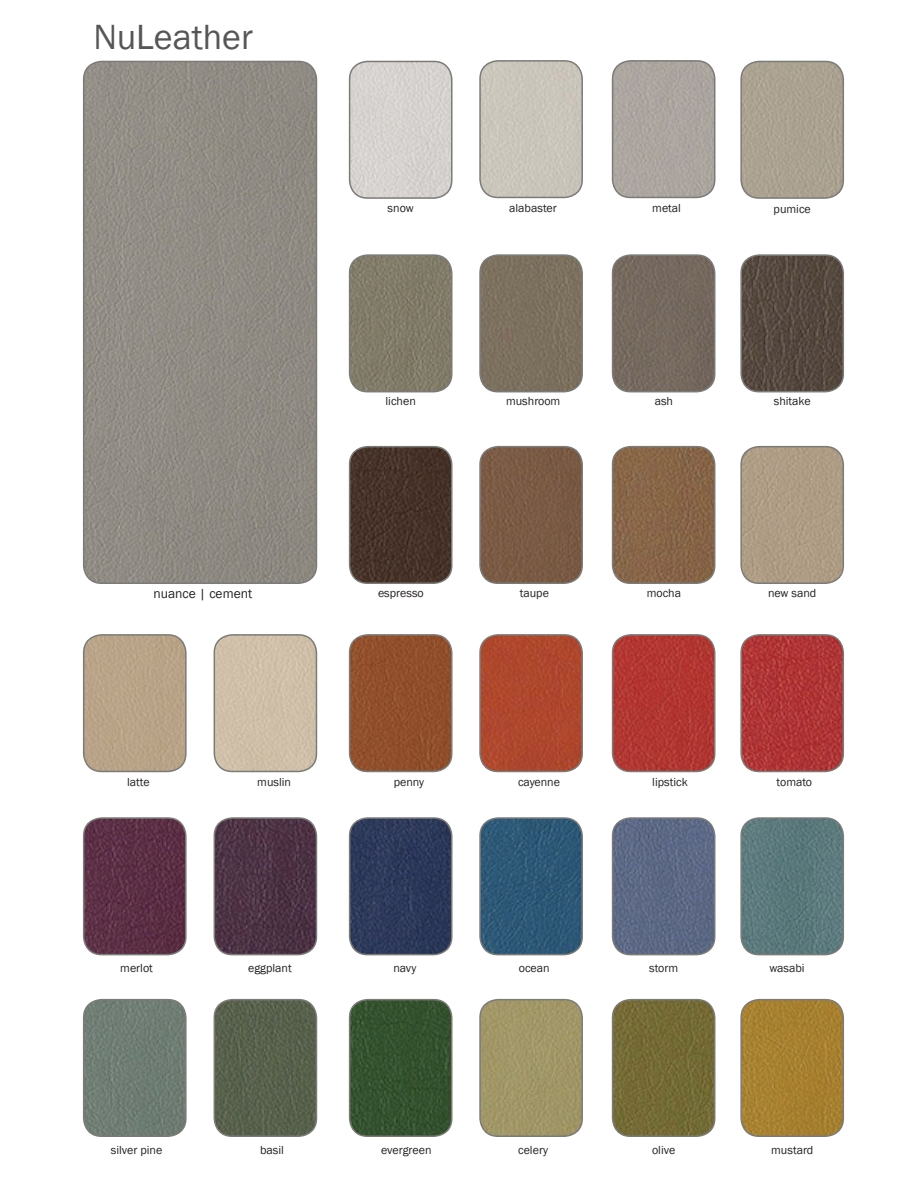
<style>
.page{position:relative;width:918px;height:1188px;background:#fff}
.page>*{position:absolute;margin:0;border:0;box-sizing:border-box;transform-origin:0 0}
.t1{font:36px "Franklin Gothic";color:#555655}
.t2{font:13.5px "Franklin Gothic";color:#231f20}
.t3{font:12px "Franklin Gothic";color:#231f20}
</style>
<div class="page">
<img style="left:84px;top:61px;width:232px;height:522px">
<div style="left:83px;top:61px;width:234px;height:523px;border:2px solid #7b7b78;border-radius:18px"></div>
<img style="left:741px;top:1000px;width:102px;height:136px">
<div style="left:740px;top:999px;width:104px;height:138px;border:2px solid #7b7b78;border-radius:18px"></div>
<div style="left:480px;top:61px;width:102px;height:136px;background:#cac5bb"></div>
<div style="left:479px;top:60px;width:104px;height:138px;border:2px solid #7b7b78;border-radius:18px"></div>
<img style="left:480px;top:1000px;width:102px;height:136px">
<div style="left:479px;top:999px;width:104px;height:138px;border:2px solid #7b7b78;border-radius:18px"></div>
<img style="left:743px;top:818px;width:100px;height:137px">
<div style="left:740px;top:817px;width:104px;height:138px;border:2px solid #7b7b78;border-radius:18px"></div>
<img style="left:613px;top:818px;width:102px;height:137px">
<div style="left:612px;top:817px;width:103px;height:138px;border:2px solid #7b7b78;border-radius:18px"></div>
<img style="left:84px;top:1000px;width:101px;height:136px">
<div style="left:83px;top:999px;width:104px;height:138px;border:2px solid #7b7b78;border-radius:18px"></div>
<img style="left:741px;top:61px;width:102px;height:137px">
<div style="left:740px;top:61px;width:104px;height:138px;border:2px solid #7b7b78;border-radius:18px"></div>
<div style="left:613px;top:61px;width:102px;height:136px;background:#aca5a0"></div>
<div style="left:612px;top:60px;width:103px;height:138px;border:2px solid #7b7b78;border-radius:18px"></div>
<img style="left:613px;top:1000px;width:102px;height:136px">
<div style="left:612px;top:999px;width:103px;height:138px;border:2px solid #7b7b78;border-radius:18px"></div>
<img style="left:214px;top:1000px;width:102px;height:136px">
<div style="left:214px;top:999px;width:103px;height:138px;border:2px solid #7b7b78;border-radius:18px"></div>
<img style="left:480px;top:818px;width:102px;height:137px">
<div style="left:479px;top:817px;width:104px;height:138px;border:2px solid #7b7b78;border-radius:18px"></div>
<img style="left:613px;top:255px;width:102px;height:137px">
<div style="left:612px;top:254px;width:103px;height:138px;border:2px solid #7b7b78;border-radius:18px"></div>
<img style="left:350px;top:61px;width:100px;height:137px">
<div style="left:349px;top:61px;width:104px;height:138px;border:2px solid #7b7b78;border-radius:18px"></div>
<img style="left:480px;top:255px;width:102px;height:137px">
<div style="left:479px;top:254px;width:104px;height:138px;border:2px solid #7b7b78;border-radius:18px"></div>
<img style="left:350px;top:635px;width:102px;height:136px">
<div style="left:349px;top:634px;width:104px;height:138px;border:2px solid #7b7b78;border-radius:18px"></div>
<div style="left:214px;top:635px;width:102px;height:136px;background:#cfbfa8"></div>
<div style="left:214px;top:634px;width:103px;height:138px;border:2px solid #7b7b78;border-radius:18px"></div>
<img style="left:350px;top:257px;width:102px;height:135px">
<div style="left:349px;top:254px;width:104px;height:138px;border:2px solid #7b7b78;border-radius:18px"></div>
<img style="left:480px;top:635px;width:102px;height:136px">
<div style="left:479px;top:634px;width:104px;height:138px;border:2px solid #7b7b78;border-radius:18px"></div>
<img style="left:741px;top:447px;width:102px;height:136px">
<div style="left:740px;top:446px;width:104px;height:138px;border:2px solid #7b7b78;border-radius:18px"></div>
<img style="left:613px;top:447px;width:102px;height:136px">
<div style="left:612px;top:446px;width:103px;height:138px;border:2px solid #7b7b78;border-radius:18px"></div>
<img style="left:613px;top:635px;width:102px;height:136px">
<div style="left:612px;top:634px;width:103px;height:138px;border:2px solid #7b7b78;border-radius:18px"></div>
<div style="left:84px;top:635px;width:102px;height:136px;background:#b9a488"></div>
<div style="left:83px;top:634px;width:104px;height:138px;border:2px solid #7b7b78;border-radius:18px"></div>
<img style="left:480px;top:447px;width:102px;height:136px">
<div style="left:479px;top:446px;width:104px;height:138px;border:2px solid #7b7b78;border-radius:18px"></div>
<img style="left:743px;top:635px;width:100px;height:136px">
<div style="left:740px;top:634px;width:104px;height:138px;border:2px solid #7b7b78;border-radius:18px"></div>
<img style="left:350px;top:1000px;width:100px;height:136px">
<div style="left:349px;top:999px;width:104px;height:138px;border:2px solid #7b7b78;border-radius:18px"></div>
<img style="left:214px;top:818px;width:102px;height:137px">
<div style="left:214px;top:817px;width:103px;height:138px;border:2px solid #7b7b78;border-radius:18px"></div>
<img style="left:743px;top:255px;width:100px;height:137px">
<div style="left:740px;top:254px;width:104px;height:138px;border:2px solid #7b7b78;border-radius:18px"></div>
<img style="left:84px;top:820px;width:102px;height:135px">
<div style="left:83px;top:817px;width:104px;height:138px;border:2px solid #7b7b78;border-radius:18px"></div>
<img style="left:350px;top:820px;width:102px;height:135px">
<div style="left:349px;top:817px;width:104px;height:138px;border:2px solid #7b7b78;border-radius:18px"></div>
<img style="left:350px;top:447px;width:100px;height:136px">
<div style="left:349px;top:446px;width:104px;height:138px;border:2px solid #7b7b78;border-radius:18px"></div>
<h1 class="t1" style="left:93px;top:14px;width:161px">NuLeather</h1>
<p class="t3" style="left:388px;top:201px;width:28px">snow</p>
<p class="t3" style="left:509px;top:201px;width:49px">alabaster</p>
<p class="t3" style="left:652px;top:201px;width:30px">metal</p>
<p class="t3" style="left:774px;top:201px;width:39px">pumice</p>
<p class="t3" style="left:386px;top:393px;width:32px">lichen</p>
<p class="t3" style="left:506px;top:393px;width:56px">mushroom</p>
<p class="t3" style="left:655px;top:393px;width:20px">ash</p>
<p class="t3" style="left:774px;top:393px;width:38px">shitake</p>
<p class="t2" style="left:153px;top:585px;width:100px">nuance | cement</p>
<p class="t3" style="left:378px;top:585px;width:47px">espresso</p>
<p class="t3" style="left:520px;top:585px;width:31px">taupe</p>
<p class="t3" style="left:647px;top:585px;width:36px">mocha</p>
<p class="t3" style="left:768px;top:585px;width:50px">new sand</p>
<p class="t3" style="left:127px;top:775px;width:24px">latte</p>
<p class="t3" style="left:257px;top:775px;width:35px">muslin</p>
<p class="t3" style="left:394px;top:775px;width:32px">penny</p>
<p class="t3" style="left:518px;top:775px;width:43px">cayenne</p>
<p class="t3" style="left:652px;top:775px;width:37px">lipstick</p>
<p class="t3" style="left:777px;top:775px;width:37px">tomato</p>
<p class="t3" style="left:120px;top:961px;width:34px">merlot</p>
<p class="t3" style="left:248px;top:961px;width:45px">eggplant</p>
<p class="t3" style="left:393px;top:961px;width:24px">navy</p>
<p class="t3" style="left:519px;top:961px;width:32px">ocean</p>
<p class="t3" style="left:649px;top:961px;width:31px">storm</p>
<p class="t3" style="left:769px;top:961px;width:37px">wasabi</p>
<p class="t3" style="left:111px;top:1142px;width:53px">silver pine</p>
<p class="t3" style="left:518px;top:1142px;width:32px">celery</p>
<p class="t3" style="left:260px;top:1142px;width:25px">basil</p>
<p class="t3" style="left:381px;top:1142px;width:52px">evergreen</p>
<p class="t3" style="left:652px;top:1142px;width:25px">olive</p>
<p class="t3" style="left:771px;top:1142px;width:44px">mustard</p>
</div>
